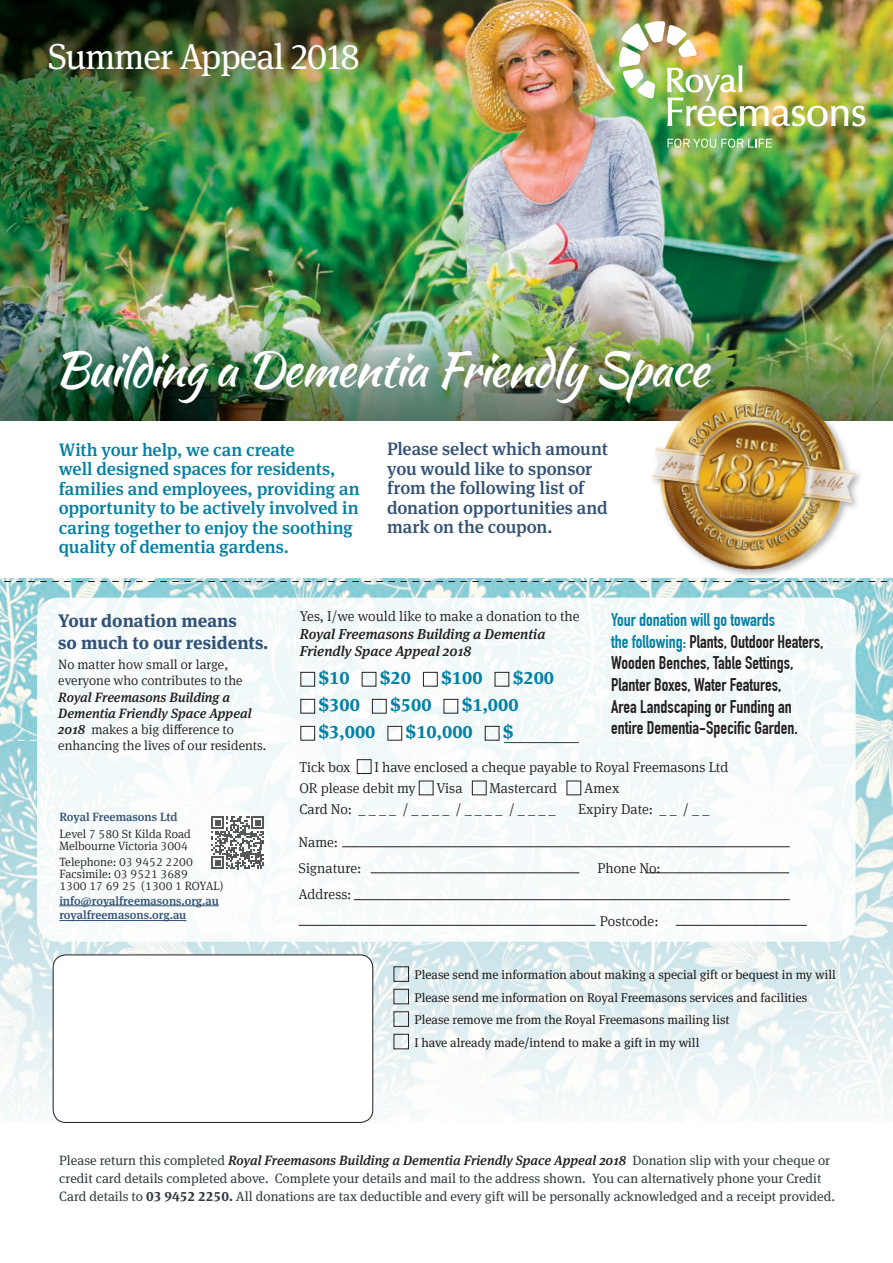
<style>
.page{position:relative;width:893px;height:1263px;background:#fff}
.page>*{position:absolute;margin:0;border:0;box-sizing:border-box;transform-origin:0 0}
.t1{font:48px "Kaushan Script";letter-spacing:-.025em;color:#fff}
.t2{font:36px "Meta Serif Lf";letter-spacing:-.025em;color:#fff}
.intro_para{font:500 18px/19.5px "Meta Serif Lf";letter-spacing:-.01em;color:#0280a4}
.t3{font:700 18px/21.6px "DIN Condensed";color:#231f20}
.intro_para-2{font:500 18px/19.5px "Meta Serif Lf";letter-spacing:-.015em;color:#335275}
.t4{font:700 18px "Meta Serif Tf";color:#0280a4}
.t5{font:700 18px/21.6px "Meta Serif";color:#335275}
.t6{font:300 14.25px "Meta Serif Offc Pro";color:#231f20}
.t7{font:italic 500 14.25px/17.1px "Meta Serif";color:#231f20}
.t8{font:13.5px/18px "Meta Serif Tf";color:#303d41}
.donation_text{font:300 13.5px/16.2px "Meta Serif Offc Pro";color:#231f20}
.t9{font:12.75px/22.5px "Meta Serif Tf";color:#231f20}
.t10{font:300 12px/12px "Meta Serif Offc Pro";color:#231f20}
.t11{font:500 12px "Meta Serif";color:#335275}
.s1{font-family:"Meta Serif";font-weight:500;font-style:italic}
.s2{font-family:"Meta Serif Offc Pro";font-weight:300;font-style:normal}
.s3{color:#0280a4}
.s4{font-family:"Meta Serif";font-weight:500;font-style:italic;color:#231f20}
.s5{font-weight:700}
</style>
<div class="page">
<img style="left:0;top:0;width:893px;height:421px">
<img style="left:0;top:578px;width:893px;height:545px">
<div style="left:37px;top:598px;width:819px;height:344px;background:#f6fafb;border-radius:21px"></div>
<div style="left:53px;top:955px;width:320px;height:167px;background:#fff;border-radius:13px"></div>
<div style="left:53px;top:955px;width:320px;height:167px;border:1px solid #231f20;border-radius:13px"></div>
<img style="left:641px;top:369px;width:224px;height:220px">
<svg style="left:0;top:740px;width:889px;height:1px"></svg>
<hr style="left:59px;top:905px;width:160px;height:1px;background:#335275">
<hr style="left:59px;top:920px;width:127px;height:1px;background:#335275">
<svg style="left:211px;top:816px;width:53px;height:53px"></svg>
<hr style="left:342px;top:846px;width:448px;height:1px;background:#231f20">
<hr style="left:371px;top:872px;width:208px;height:1px;background:#231f20">
<hr style="left:354px;top:899px;width:436px;height:1px;background:#231f20">
<hr style="left:299px;top:925px;width:296px;height:1px;background:#231f20">
<hr style="left:676px;top:925px;width:131px;height:1px;background:#231f20">
<hr style="left:645px;top:872px;width:144px;height:1px;background:#231f20">
<div style="left:357px;top:759px;width:14px;height:15px;border:1px solid #231f20"></div>
<div style="left:419px;top:781px;width:14px;height:14px;border:1px solid #231f20"></div>
<div style="left:472px;top:781px;width:14px;height:14px;border:1px solid #231f20"></div>
<svg style="left:0;top:581px;width:893px;height:1px"></svg>
<div style="left:394px;top:966px;width:15px;height:15px;border:1px solid #231f20"></div>
<div style="left:394px;top:989px;width:15px;height:15px;border:1px solid #231f20"></div>
<div style="left:394px;top:1011px;width:15px;height:15px;border:1px solid #231f20"></div>
<div style="left:394px;top:1034px;width:15px;height:15px;border:1px solid #231f20"></div>
<svg style="left:668px;top:138px;width:104px;height:10px"></svg>
<img style="left:619px;top:21px;width:246px;height:105px">
<div style="left:301px;top:672px;width:14px;height:14px;border:1px solid #231f20"></div>
<div style="left:362px;top:672px;width:14px;height:14px;border:1px solid #231f20"></div>
<div style="left:423px;top:672px;width:14px;height:14px;border:1px solid #231f20"></div>
<div style="left:495px;top:672px;width:14px;height:14px;border:1px solid #231f20"></div>
<div style="left:301px;top:699px;width:14px;height:14px;border:1px solid #231f20"></div>
<div style="left:372px;top:699px;width:14px;height:14px;border:1px solid #231f20"></div>
<div style="left:444px;top:699px;width:14px;height:14px;border:1px solid #231f20"></div>
<div style="left:301px;top:726px;width:14px;height:14px;border:1px solid #231f20"></div>
<div style="left:388px;top:726px;width:14px;height:14px;border:1px solid #231f20"></div>
<div style="left:485px;top:726px;width:14px;height:14px;border:1px solid #231f20"></div>
<hr style="left:504px;top:742px;width:75px;height:1px;background:#303d41">
<p class="t2" style="left:48px;top:27px;width:313px">Summer Appeal 2018</p>
<p class="t1" style="left:54px;top:333px;width:656px">Building a Dementia Friendly Space</p>
<p class="intro_para" style="left:59px;top:438px;width:302px">With your help, we can create<br>well designed spaces for residents, families and employees, providing an opportunity to be actively involved in caring together to enjoy the soothing quality of dementia gardens.</p>
<p class="intro_para-2" style="left:387px;top:437px;width:222px">Please select which amount you would like to sponsor from the following list of donation opportunities and mark on the coupon.</p>
<p class="t5" style="left:58px;top:608px;width:212px">Your donation means<br>so much to our residents.</p>
<p class="donation_text" style="left:58px;top:656px;width:210px">No matter how small or large, everyone who contributes to the<br><span class="s1">Royal Freemasons Building a<br>Dementia Friendly Space Appeal<br>2018</span> makes a big difference to enhancing the lives of our residents.</p>
<p class="t11" style="left:59px;top:807px;width:120px">Royal Freemasons Ltd</p>
<p class="t10" style="left:59px;top:827px;width:133px">Level 7 580 St Kilda Road<br>Melbourne Victoria 3004</p>
<p class="t10" style="left:59px;top:855px;width:166px">Telephone: 03 9452 2200<br>Facsimile: 03 9521 3689<br>1300 17 69 25 (1300 1 ROYAL)</p>
<p class="t11" style="left:59px;top:890px;width:161px">info@royalfreemasons.org.au</p>
<p class="t11" style="left:59px;top:905px;width:129px">royalfreemasons.org.au</p>
<p class="t7" style="left:300px;top:606px;width:281px"><span class="s2">Yes, I/we would like to make a donation to the<br></span>Royal Freemasons Building a Dementia<br>Friendly Space Appeal 2018</p>
<p class="t4" style="left:319px;top:663px;width:32px">$10</p>
<p class="t4" style="left:380px;top:663px;width:32px">$20</p>
<p class="t4" style="left:441px;top:663px;width:43px">$100</p>
<p class="t4" style="left:513px;top:663px;width:43px">$200</p>
<p class="t4" style="left:319px;top:690px;width:43px">$300</p>
<p class="t4" style="left:390px;top:690px;width:43px">$500</p>
<p class="t4" style="left:462px;top:690px;width:58px">$1,000</p>
<p class="t4" style="left:319px;top:717px;width:58px">$3,000</p>
<p class="t4" style="left:406px;top:717px;width:68px">$10,000</p>
<p class="t4" style="left:503px;top:717px;width:12px">$</p>
<p class="t3" style="left:611px;top:609px;width:214px"><span class="s3">Your donation will go towards<br>the following:</span> Plants, Outdoor Heaters, Wooden Benches, Table Settings, Planter Boxes, Water Features,<br>Area Landscaping or Funding an entire Dementia-Specific Garden.</p>
<p class="t6" style="left:299px;top:756px;width:53px">Tick box</p>
<p class="t6" style="left:374px;top:756px;width:355px">I have enclosed a cheque payable to Royal Freemasons Ltd</p>
<p class="t6" style="left:299px;top:778px;width:118px">OR please debit my</p>
<p class="t6" style="left:436px;top:778px;width:28px">Visa</p>
<p class="t6" style="left:490px;top:778px;width:69px">Mastercard</p>
<p class="t6" style="left:584px;top:778px;width:37px">Amex</p>
<p class="t6" style="left:299px;top:799px;width:258px">Card No: _ _ _ _ / _ _ _ _ / _ _ _ _ / _ _ _ _</p>
<p class="t6" style="left:578px;top:799px;width:133px">Expiry Date: _ _ / _ _</p>
<p class="t6" style="left:298px;top:831px;width:41px">Name:</p>
<p class="t6" style="left:298px;top:858px;width:64px">Signature:</p>
<p class="t6" style="left:298px;top:884px;width:54px">Address:</p>
<p class="t6" style="left:597px;top:858px;width:65px">Phone No:</p>
<p class="t6" style="left:600px;top:911px;width:60px">Postcode:</p>
<p class="t9" style="left:414px;top:962px;width:423px">Please send me information about making a special gift or bequest in my will Please send me information on Royal Freemasons services and facilities Please remove me from the Royal Freemasons mailing list<br>I have already made/intend to make a gift in my will</p>
<p class="t8" style="left:59px;top:1150px;width:777px">Please return this completed <span class="s4">Royal Freemasons Building a Dementia Friendly Space Appeal 2018</span> Donation slip with your cheque or credit card details completed above. Complete your details and mail to the address shown. You can alternatively phone your Credit<br>Card details to <span class="s5">03 9452 2250.</span> All donations are tax deductible and every gift will be personally acknowledged and a receipt provided.</p>
</div>
